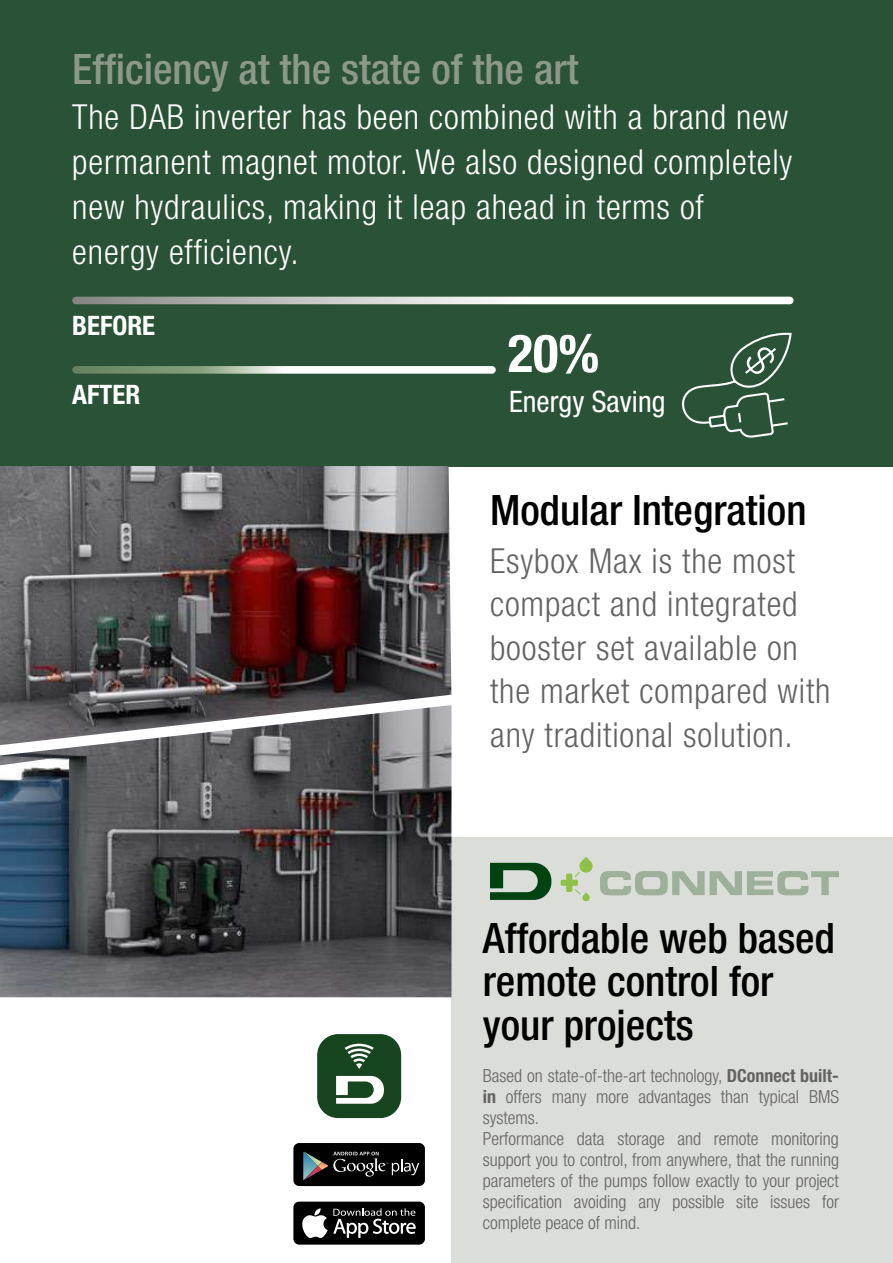
<style>
.page{position:relative;width:893px;height:1263px;background:#fff}
.page>*{position:absolute;margin:0;border:0;box-sizing:border-box;transform-origin:0 0}
.t1{font:700 condensed 52.65px "Helvetica Neue LT Std";color:#fff}
.t2{font:500 condensed 42px/43.5px "Helvetica Neue LT Std";color:#000}
.t3{font:500 condensed 42px "Helvetica Neue LT Std";color:#8d9988}
.t4{font:300 condensed 34.5px/45px "Helvetica Neue LT Std";letter-spacing:.025em;color:#fff}
.t5{font:300 condensed 34.5px/43.5px "Helvetica Neue LT Std";letter-spacing:.025em;color:#646363}
.t6{font:condensed 29.55px "Helvetica Neue LT Std";color:#fff}
.t7{font:700 condensed 26.85px "Helvetica Neue LT Std";color:#fff}
.t8{font:300 condensed 18px/21px "Helvetica Neue LT Std";color:#646363}
.s1{font-weight:700}
</style>
<div class="page">
<div style="left:451px;top:837px;width:442px;height:426px;background:#dbddd8"></div>
<div style="left:0;top:0;width:893px;height:466px;background:#2a5236"></div>
<svg style="left:72px;top:297px;width:722px;height:7px;background:#d9d9d9"></svg>
<svg style="left:72px;top:366px;width:424px;height:8px;background:#c0cdbe"></svg>
<svg style="left:682px;top:332px;width:110px;height:106px"></svg>
<img style="left:0;top:466px;width:451px;height:221px">
<img style="left:0;top:762px;width:451px;height:235px">
<svg style="left:0;top:687px;width:452px;height:75px;background:#747376"></svg>
<svg style="left:600px;top:871px;width:239px;height:24px"></svg>
<svg style="left:490px;top:863px;width:61px;height:37px"></svg>
<svg style="left:561px;top:857px;width:32px;height:44px"></svg>
<div style="left:317px;top:1034px;width:84px;height:84px;background:#174520;border-radius:21px"></div>
<svg style="left:336px;top:1076px;width:48px;height:28px"></svg>
<svg style="left:345px;top:1044px;width:29px;height:25px"></svg>
<div style="left:293px;top:1201px;width:132px;height:43px;background:#000;border-radius:6px"></div>
<svg style="left:302px;top:1208px;width:114px;height:30px"></svg>
<div style="left:293px;top:1143px;width:132px;height:43px;background:#000;border-radius:6px"></div>
<svg style="left:303px;top:1152px;width:116px;height:28px"></svg>
<h2 class="t3" style="left:72px;top:44px;width:508px">Efficiency at the state of the art</h2>
<h3 class="t4" style="left:72px;top:94px;width:722px">The DAB inverter has been combined with a brand new permanent magnet motor. We also designed completely new hydraulics, making it leap ahead in terms of energy efficiency.</h3>
<h3 class="t7" style="left:72px;top:309px;width:84px">BEFORE</h3>
<h3 class="t7" style="left:72px;top:378px;width:69px">AFTER</h3>
<h1 class="t1" style="left:508px;top:322px;width:93px">20%</h1>
<h3 class="t6" style="left:509px;top:384px;width:158px">Energy Saving</h3>
<h2 class="t2" style="left:490px;top:488px;width:318px">Modular Integration</h2>
<h3 class="t5" style="left:490px;top:539px;width:342px">Esybox Max is the most compact and integrated booster set available on the market compared with any traditional solution.</h3>
<h2 class="t2" style="left:483px;top:915px;width:353px">Affordable web based remote control for your projects</h2>
<p class="t8" style="left:483px;top:1065px;width:358px">Based on state-of-the-art technology, <span class="s1">DConnect built&shy;in</span> offers many more advantages than typical BMS systems.<br>Performance data storage and remote monitoring support you to control, from anywhere, that the running parameters of the pumps follow exactly to your project specification avoiding any possible site issues for complete peace of mind.</p>
</div>
